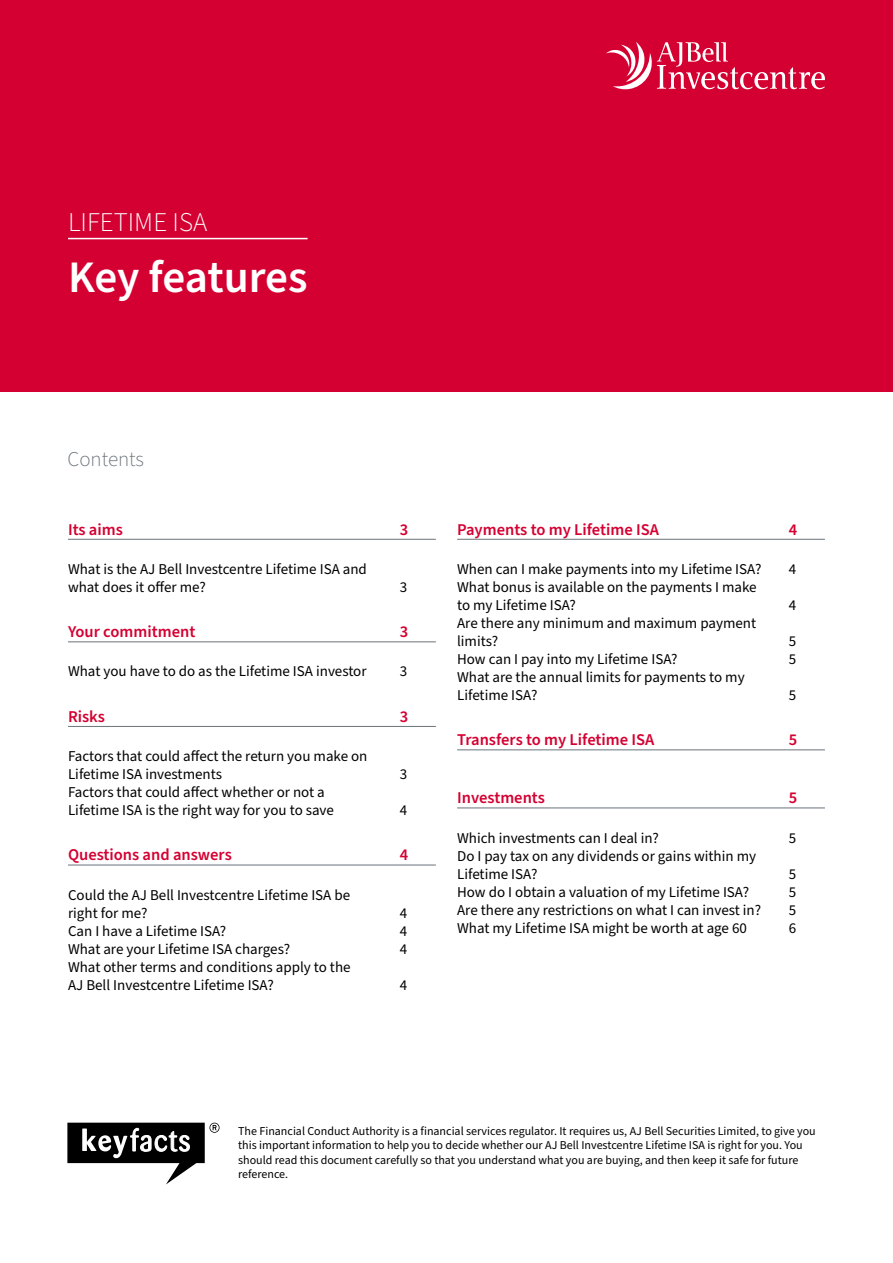
<style>
.page{position:relative;width:893px;height:1263px;background:#fff}
.page>*{position:absolute;margin:0;border:0;box-sizing:border-box;transform-origin:0 0}
.t1{font:600 45px "Source Sans Pro";letter-spacing:-.01em;color:#fff}
.t2{font:300 27px "Source Sans Pro";color:#fff}
.Grey_12pt_Light{font:300 21px "Source Sans Pro";color:#6a737b}
.t3{font:600 16.5px "Source Sans Pro";color:#d50032}
.t4{font:15px/18px "Source Sans Pro";color:#000}
.t5{font:12px/14.4px "Source Sans Pro";color:#000}
</style>
<div class="page">
<div style="left:0;top:0;width:893px;height:391px;background:#d50032"></div>
<hr style="left:68px;top:238px;width:240px;height:1px;background:#fff">
<svg style="left:606px;top:42px;width:219px;height:48px"></svg>
<svg style="left:67px;top:1123px;width:153px;height:61px"></svg>
<hr style="left:68px;top:539px;width:368px;height:1px;background:#6a737b">
<hr style="left:68px;top:641px;width:368px;height:1px;background:#6a737b">
<hr style="left:68px;top:726px;width:368px;height:1px;background:#6a737b">
<hr style="left:68px;top:865px;width:368px;height:1px;background:#6a737b">
<hr style="left:457px;top:539px;width:368px;height:1px;background:#6a737b">
<hr style="left:457px;top:749px;width:368px;height:1px;background:#6a737b">
<hr style="left:457px;top:807px;width:368px;height:1px;background:#6a737b">
<h2 class="t2" style="left:68px;top:204px;width:141px">LIFETIME ISA</h2>
<h1 class="t1" style="left:68px;top:247px;width:241px">Key features</h1>
<p class="Grey_12pt_Light" style="left:68px;top:445px;width:78px">Contents</p>
<p class="t3" style="left:68px;top:518px;width:56px">Its aims</p>
<p class="t3" style="left:400px;top:518px;width:10px">3</p>
<p class="t4" style="left:68px;top:560px;width:300px">What is the AJ Bell Investcentre Lifetime ISA and what does it offer me?</p>
<p class="t4" style="left:400px;top:578px;width:9px">3</p>
<p class="t3" style="left:68px;top:621px;width:129px">Your commitment</p>
<p class="t3" style="left:400px;top:621px;width:10px">3</p>
<p class="t4" style="left:68px;top:663px;width:300px">What you have to do as the Lifetime ISA investor</p>
<p class="t4" style="left:400px;top:663px;width:9px">3</p>
<p class="t3" style="left:68px;top:705px;width:39px">Risks</p>
<p class="t3" style="left:400px;top:705px;width:10px">3</p>
<p class="t4" style="left:68px;top:747px;width:301px">Factors that could affect the return you make on<br>Lifetime ISA investments</p>
<p class="t4" style="left:400px;top:765px;width:9px">3</p>
<p class="t4" style="left:68px;top:783px;width:267px">Factors that could affect whether or not a<br>Lifetime ISA is the right way for you to save</p>
<p class="t4" style="left:400px;top:801px;width:9px">4</p>
<p class="t3" style="left:68px;top:844px;width:165px">Questions and answers</p>
<p class="t3" style="left:400px;top:844px;width:10px">4</p>
<p class="t4" style="left:68px;top:886px;width:284px">Could the AJ Bell Investcentre Lifetime ISA be right for me?</p>
<p class="t4" style="left:400px;top:904px;width:9px">4</p>
<p class="t4" style="left:68px;top:922px;width:160px">Can I have a Lifetime ISA?</p>
<p class="t4" style="left:400px;top:922px;width:9px">4</p>
<p class="t4" style="left:68px;top:940px;width:224px">What are your Lifetime ISA charges?</p>
<p class="t4" style="left:400px;top:940px;width:9px">4</p>
<p class="t4" style="left:68px;top:958px;width:284px">What other terms and conditions apply to the<br>AJ Bell Investcentre Lifetime ISA?</p>
<p class="t4" style="left:400px;top:976px;width:9px">4</p>
<p class="t3" style="left:457px;top:518px;width:203px">Payments to my Lifetime ISA</p>
<p class="t3" style="left:789px;top:518px;width:10px">4</p>
<p class="t4" style="left:457px;top:560px;width:306px">When can I make payments into my Lifetime ISA?</p>
<p class="t4" style="left:789px;top:560px;width:9px">4</p>
<p class="t4" style="left:457px;top:578px;width:301px">What bonus is available on the payments I make to my Lifetime ISA?</p>
<p class="t4" style="left:789px;top:596px;width:9px">4</p>
<p class="t4" style="left:457px;top:614px;width:301px">Are there any minimum and maximum payment limits?</p>
<p class="t4" style="left:789px;top:632px;width:9px">5</p>
<p class="t4" style="left:457px;top:650px;width:222px">How can I pay into my Lifetime ISA?</p>
<p class="t4" style="left:789px;top:650px;width:9px">5</p>
<p class="t4" style="left:457px;top:668px;width:289px">What are the annual limits for payments to my<br>Lifetime ISA?</p>
<p class="t4" style="left:789px;top:686px;width:9px">5</p>
<p class="t3" style="left:457px;top:729px;width:199px">Transfers to my Lifetime ISA</p>
<p class="t3" style="left:789px;top:729px;width:10px">5</p>
<p class="t3" style="left:457px;top:787px;width:89px">Investments</p>
<p class="t3" style="left:789px;top:787px;width:10px">5</p>
<p class="t4" style="left:457px;top:829px;width:203px">Which investments can I deal in?</p>
<p class="t4" style="left:789px;top:829px;width:9px">5</p>
<p class="t4" style="left:457px;top:847px;width:301px">Do I pay tax on any dividends or gains within my<br>Lifetime ISA?</p>
<p class="t4" style="left:789px;top:865px;width:9px">5</p>
<p class="t4" style="left:457px;top:883px;width:293px">How do I obtain a valuation of my Lifetime ISA?</p>
<p class="t4" style="left:789px;top:883px;width:9px">5</p>
<p class="t4" style="left:457px;top:901px;width:305px">Are there any restrictions on what I can invest in?</p>
<p class="t4" style="left:789px;top:901px;width:9px">5</p>
<p class="t4" style="left:457px;top:919px;width:291px">What my Lifetime ISA might be worth at age 60</p>
<p class="t4" style="left:789px;top:919px;width:9px">6</p>
<p class="t5" style="left:238px;top:1124px;width:579px">The Financial Conduct Authority is a financial services regulator. It requires us, AJ Bell Securities Limited, to give you this important information to help you to decide whether our AJ Bell Investcentre Lifetime ISA is right for you. You should read this document carefully so that you understand what you are buying, and then keep it safe for future reference.</p>
</div>
